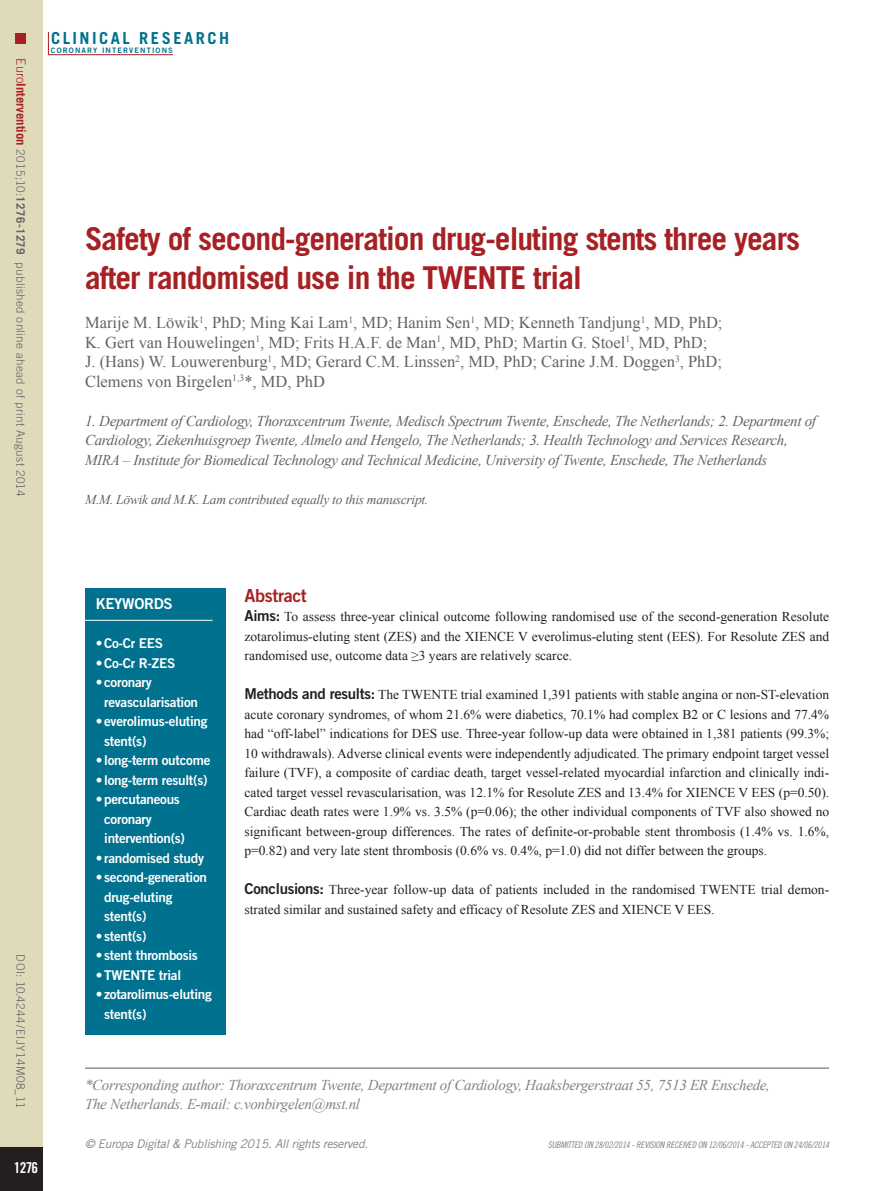
<style>
.page{position:relative;width:893px;height:1191px;background:#fff}
.page>*{position:absolute;margin:0;border:0;box-sizing:border-box;transform-origin:0 0}
.t1{font:700 31.5px/39px "Trade Gothic LT Std";letter-spacing:-.03em;color:#a72023}
.t2{font:18px "Trade Gothic LT Std Bd 2";letter-spacing:-.02em;color:#a72023}
.t3{font:16.5px/19.5px "Times New Roman";color:#636366}
.t4{font:700 16.5px "Trade Gothic LT Std";letter-spacing:.15em;color:#00718e}
.t5{font:italic 15px/19.5px "Times New Roman";letter-spacing:-.02em;color:#636366}
.t6{font:italic 15px/19.5px "Times New Roman";letter-spacing:-.02em;color:#808285}
.t7{font:15px "Trade Gothic LT Std Bd 2";letter-spacing:-.02em;color:#fff}
.t8{font:15px "Trade Gothic LT Std Bd Cn 20";color:#fff}
.t9{font:13.5px/19.5px "Times New Roman";color:#231f20;text-align:justify}
.t10{font:13.5px/19.5px "Trade Gothic LT Std Bd 2";letter-spacing:-.02em;color:#fff}
.t11{font:italic 13.5px "Times New Roman";letter-spacing:-.02em;color:#636366}
.t12{font:italic 12px "Trade Gothic LT Std";letter-spacing:-.02em;color:#808285}
.t13{font:300 11.7px "Trade Gothic LT Std";letter-spacing:.03em;color:#636366}
.t14{font:9px "Trade Gothic LT Std Cn 18 Obl";letter-spacing:-.02em;color:#808285}
.t15{font:7.5px "Trade Gothic LT Std Bd 2";letter-spacing:.15em;color:#00718e}
.s1{font-size:12.75px;color:#a72023}
.s2{font-weight:700;font-size:12.75px;color:#a72023}
.s3{font-weight:700}
.s4{font-family:"Trade Gothic LT Std Bd 2";font-size:15px}
</style>
<div class="page">
<div style="left:0;top:0;width:43px;height:1191px;background:#dedaba"></div>
<svg style="left:48px;top:32px;width:1px;height:22px"></svg>
<hr style="left:48px;top:54px;width:125px;height:1px;background:#a72023">
<div style="left:0;top:1147px;width:43px;height:44px;background:#231f20"></div>
<div style="left:16px;top:34px;width:10px;height:10px;background:#a72023"></div>
<hr style="left:85px;top:1067px;width:744px;height:1px;background:#57585a">
<div style="left:85px;top:588px;width:140px;height:446px;background:#00718e"></div>
<hr style="left:83px;top:620px;width:130px;height:1px;background:#fff">
<p class="t13" style="left:28px;top:58px;width:439px;rotate:90deg"><span class="s1">Euro</span><span class="s2">Intervention</span> 2015;10:<span class="s3">1276-1279</span> published online ahead of print August 2014</p>
<p class="t4" style="left:51px;top:28px;width:180px">CLINICAL RESEARCH</p>
<p class="t15" style="left:51px;top:45px;width:123px">CORONARY INTERVENTIONS</p>
<h1 class="t1" style="left:85px;top:219px;width:717px">Safety of second-generation drug-eluting stents three years after randomised use in the TWENTE trial</h1>
<p class="t3" style="left:85px;top:313px;width:639px">Marije M. Löwik<sup>1</sup>, PhD; Ming Kai Lam<sup>1</sup>, MD; Hanim Sen<sup>1</sup>, MD; Kenneth Tandjung<sup>1</sup>, MD, PhD; K. Gert van Houwelingen<sup>1</sup>, MD; Frits H.A.F. de Man<sup>1</sup>, MD, PhD; Martin G. Stoel<sup>1</sup>, MD, PhD;<br>J. (Hans) W. Louwerenburg<sup>1</sup>, MD; Gerard C.M. Linssen<sup>2</sup>, MD, PhD; Carine J.M. Doggen<sup>3</sup>, PhD; Clemens von Birgelen<sup>1,3</sup>*, MD, PhD</p>
<p class="t5" style="left:85px;top:411px;width:732px">1. Department of Cardiology, Thoraxcentrum Twente, Medisch Spectrum Twente, Enschede, The Netherlands; 2. Department of<br>Cardiology, Ziekenhuisgroep Twente, Almelo and Hengelo, The Netherlands; 3. Health Technology and Services Research,<br>MIRA – Institute for Biomedical Technology and Technical Medicine, University of Twente, Enschede, The Netherlands</p>
<p class="t11" style="left:85px;top:490px;width:345px">M.M. Löwik and M.K. Lam contributed equally to this manuscript.</p>
<p class="t13" style="left:28px;top:954px;width:156px;rotate:90deg">DOI: 10.4244/EIJY14M08_11</p>
<p class="t8" style="left:14px;top:1158px;width:26px">1276</p>
<p class="t7" style="left:96px;top:594px;width:79px">KEYWORDS</p>
<p class="t10" style="left:96px;top:633px;width:69px">•Co-Cr EES</p>
<p class="t10" style="left:96px;top:653px;width:81px">•Co-Cr R-ZES</p>
<p class="t10" style="left:104px;top:672px;width:95px;text-indent:-9px">• coronary revascularisation</p>
<p class="t10" style="left:104px;top:711px;width:105px;text-indent:-9px">• everolimus-eluting stent(s)</p>
<p class="t10" style="left:96px;top:750px;width:116px">• long-term outcome</p>
<p class="t10" style="left:96px;top:770px;width:113px">• long-term result(s)</p>
<p class="t10" style="left:104px;top:789px;width:82px;text-indent:-9px">•percutaneous coronary intervention(s)</p>
<p class="t10" style="left:96px;top:848px;width:110px">• randomised study</p>
<p class="t10" style="left:104px;top:867px;width:104px;text-indent:-9px">• second-generation drug-eluting stent(s)</p>
<p class="t10" style="left:96px;top:926px;width:52px">• stent(s)</p>
<p class="t10" style="left:96px;top:945px;width:104px">• stent thrombosis</p>
<p class="t10" style="left:96px;top:965px;width:87px">•TWENTE trial</p>
<p class="t10" style="left:104px;top:984px;width:109px;text-indent:-9px">• zotarolimus-eluting stent(s)</p>
<h2 class="t2" style="left:244px;top:584px;width:64px">Abstract</h2>
<p class="t9" style="left:244px;top:606px;width:586px"><span class="s4">Aims:</span> To assess three-year clinical outcome following randomised use of the second-generation Resolute zotarolimus-eluting stent (ZES) and the XIENCE V everolimus-eluting stent (EES). For Resolute ZES and randomised use, outcome data ≥3 years are relatively scarce.</p>
<p class="t9" style="left:244px;top:684px;width:586px"><span class="s4">Methods and results:</span> The TWENTE trial examined 1,391 patients with stable angina or non-ST-elevation acute coronary syndromes, of whom 21.6% were diabetics, 70.1% had complex B2 or C lesions and 77.4% had “off-label” indications for DES use. Three-year follow-up data were obtained in 1,381 patients (99.3%; 10 withdrawals). Adverse clinical events were independently adjudicated. The primary endpoint target vessel failure (TVF), a composite of cardiac death, target vessel-related myocardial infarction and clinically indi&shy;cated target vessel revascularisation, was 12.1% for Resolute ZES and 13.4% for XIENCE V EES (p=0.50).<br>Cardiac death rates were 1.9% vs. 3.5% (p=0.06); the other individual components of TVF also showed no significant between-group differences. The rates of definite-or-probable stent thrombosis (1.4% vs. 1.6%, p=0.82) and very late stent thrombosis (0.6% vs. 0.4%, p=1.0) did not differ between the groups.</p>
<p class="t9" style="left:244px;top:879px;width:586px"><span class="s4">Conclusions:</span> Three-year follow-up data of patients included in the randomised TWENTE trial demon&shy;strated similar and sustained safety and efficacy of Resolute ZES and XIENCE V EES.</p>
<p class="t6" style="left:85px;top:1074px;width:686px">*Corresponding author: Thoraxcentrum Twente, Department of Cardiology, Haaksbergerstraat 55, 7513 ER Enschede,<br>The Netherlands. E-mail: c.vonbirgelen@mst.nl</p>
<p class="t12" style="left:85px;top:1137px;width:285px">© Europa Digital &amp; Publishing 2015. All rights reserved.</p>
<p class="t14" style="left:548px;top:1139px;width:283px">SUBMITTED ON 28/02/2014 - REVISION RECEIVED ON 12/06/2014 - ACCEPTED ON 24/06/2014</p>
</div>
